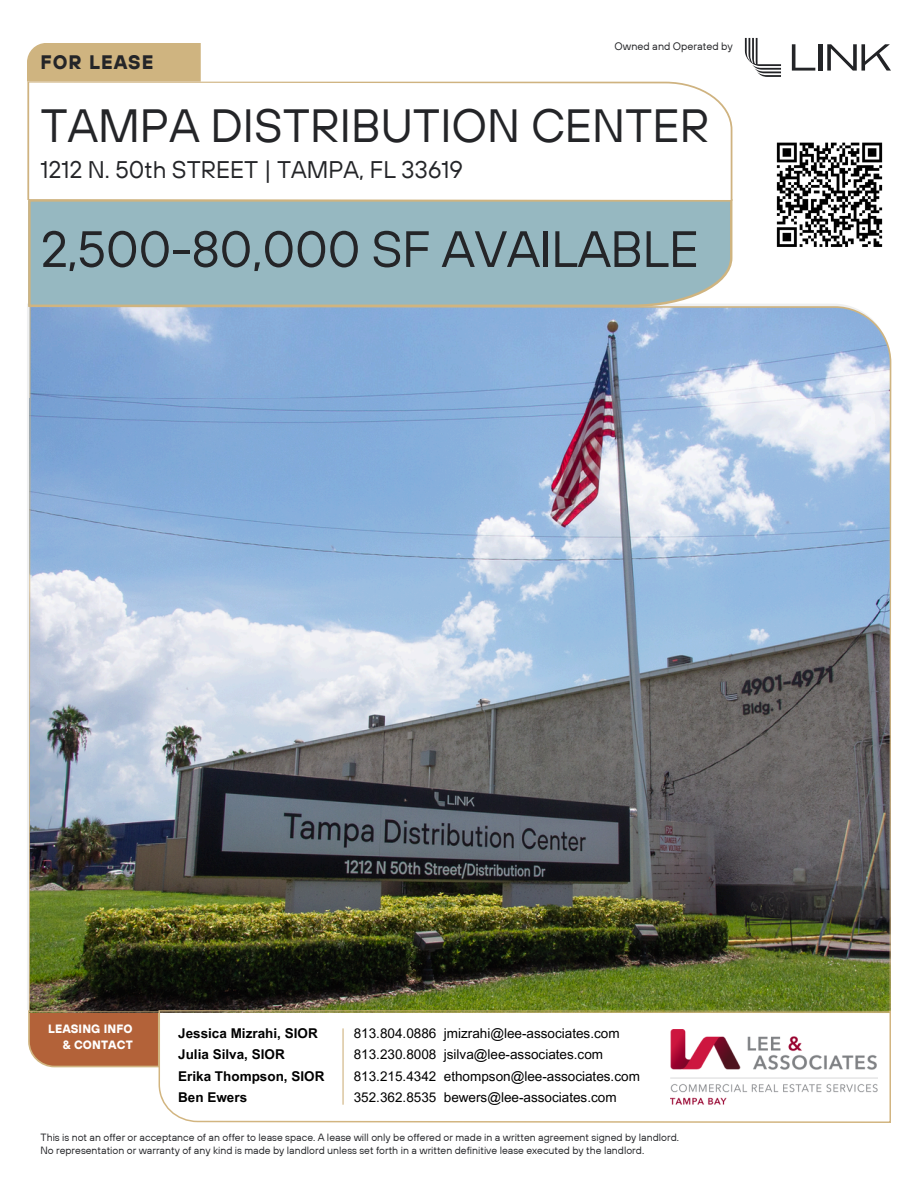
<style>
.page{position:relative;width:918px;height:1188px;background:#fff}
.page>*{position:absolute;margin:0;border:0;box-sizing:border-box;transform-origin:0 0}
.t1{font:51px "TT Hoves";letter-spacing:-.01em;color:#242528}
.t2{font:46.5px "TT Hoves";color:#242528}
.t3{font:24px "TT Hoves";color:#242528}
.t4{font:700 19.5px "TT Hoves";letter-spacing:.05em;color:#242528}
.t5{font:13.5px/21.3px "Arial MT Pro";color:#000}
.t6{font:700 13.5px/21.3px "Arial MT Pro";color:#000}
.t7{font:700 12px/15.8px "TT Hoves";letter-spacing:.01em;color:#fff;text-align:right}
.t8{font:10.8px "TT Hoves";color:#242528}
.t9{font:10.5px/12.3px "TT Hoves";color:#242528}
</style>
<div class="page">
<div style="left:27px;top:43px;width:174px;height:39px;background:#cfb480"></div>
<svg style="left:28px;top:1010px;width:131px;height:57px;background:#b56840"></svg>
<img style="left:29px;top:306px;width:862px;height:707px">
<svg style="left:159px;top:1010px;width:732px;height:113px"></svg>
<div style="left:28px;top:201px;width:704px;height:106px;background:#96b8c1"></div>
<svg style="left:792px;top:44px;width:23px;height:27px"></svg>
<hr style="left:819px;top:44px;width:4px;height:27px;background:#242528">
<svg style="left:827px;top:44px;width:64px;height:27px"></svg>
<svg style="left:745px;top:38px;width:36px;height:39px"></svg>
<svg style="left:27px;top:82px;width:705px;height:119px"></svg>
<img style="left:776px;top:142px;width:107px;height:105px">
<img style="left:671px;top:1029px;width:207px;height:82px">
<hr style="left:342px;top:1028px;width:2px;height:77px;background:#cfb380">
<p class="t4" style="left:40px;top:50px;width:114px">FOR LEASE</p>
<p class="t8" style="left:615px;top:39px;width:120px">Owned and Operated by</p>
<h6 class="t2" style="left:40px;top:96px;width:671px">TAMPA DISTRIBUTION CENTER</h6>
<h6 class="t3" style="left:40px;top:154px;width:424px">1212 N. 50th STREET | TAMPA, FL 33619</h6>
<p class="t1" style="left:40px;top:216px;width:660px">2,500-80,000 SF AVAILABLE</p>
<h1 class="t7" style="left:48px;top:1021px;width:86px">LEASING INFO &amp; CONTACT</h1>
<p class="t6" style="left:178px;top:1024px;width:148px">Jessica Mizrahi, SIOR<br>Julia Silva, SIOR<br>Erika Thompson, SIOR<br>Ben Ewers</p>
<p class="t5" style="left:354px;top:1024px;width:288px">813.804.0886 jmizrahi@lee-associates.com 813.230.8008 jsilva@lee-associates.com 813.215.4342 ethompson@lee-associates.com 352.362.8535</p>
<p class="t5" style="left:444px;top:1088px;width:174px">bewers@lee-associates.com</p>
<h2 class="t9" style="left:40px;top:1131px;width:640px">This is not an offer or acceptance of an offer to lease space. A lease will only be offered or made in a written agreement signed by landlord.<br>No representation or warranty of any kind is made by landlord unless set forth in a written definitive lease executed by the landlord.</h2>
</div>
